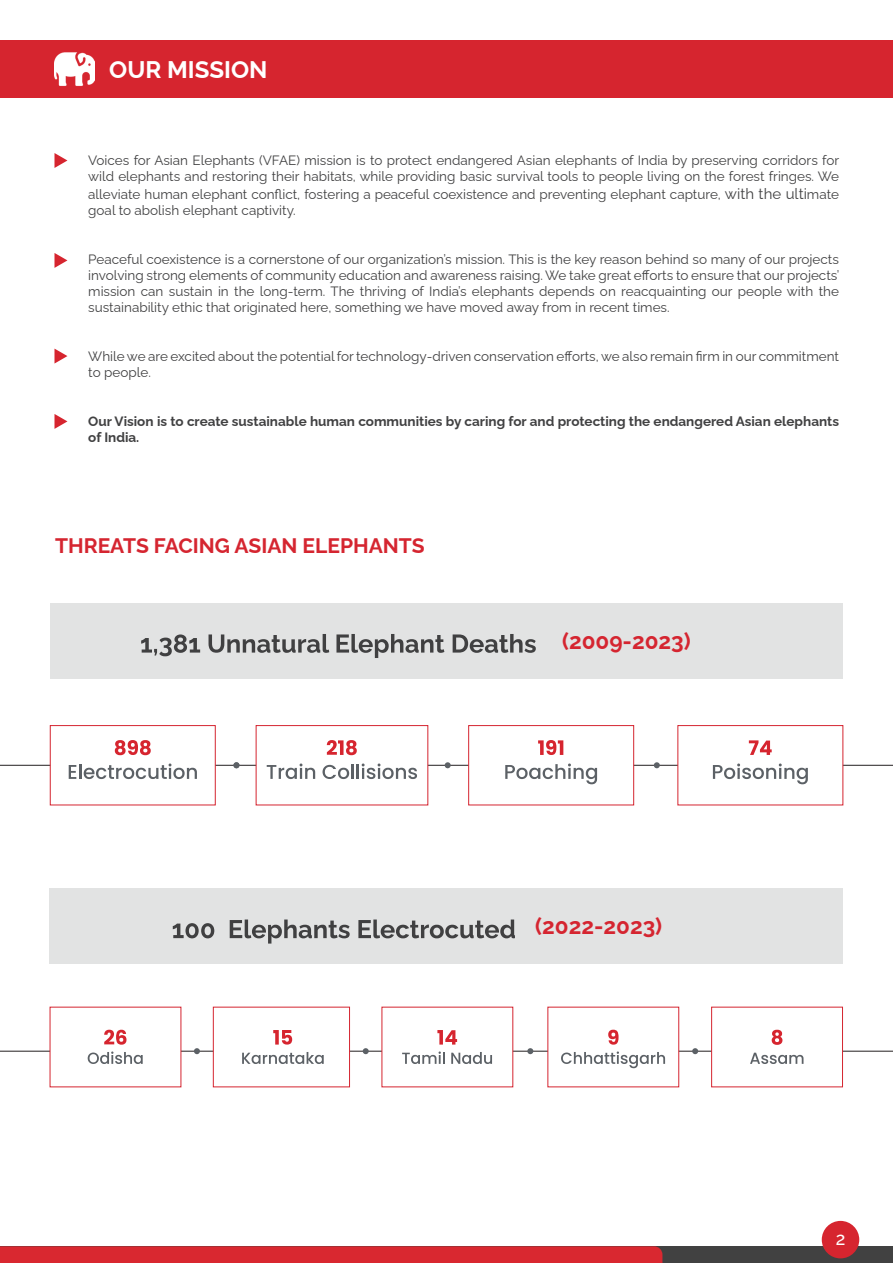
<style>
.page{position:relative;width:893px;height:1263px;background:#fff}
.page>*{position:absolute;margin:0;border:0;box-sizing:border-box;transform-origin:0 0}
.t1{font:700 24px "Raleway";color:#fff}
.t2{font:700 22.5px "Raleway";color:#d52530}
.t3{font:700 21px "Raleway";color:#d52530}
.t4{font:500 18px "Raleway";color:#fff}
.t5{font:13.5px/16.2px "Raleway";color:#414142}
.t6{font:700 13.5px/16.2px "Raleway";color:#414142}
.s1{font-size:15px}
</style>
<div class="page">
<div style="left:0;top:40px;width:893px;height:58px;background:#d6252f"></div>
<img style="left:54px;top:52px;width:41px;height:34px">
<svg style="left:54px;top:153px;width:13px;height:15px"></svg>
<svg style="left:54px;top:253px;width:13px;height:15px"></svg>
<svg style="left:54px;top:349px;width:13px;height:15px"></svg>
<svg style="left:54px;top:414px;width:13px;height:15px"></svg>
<hr style="left:0;top:765px;width:893px;height:1px;background:#231f20">
<div style="left:50px;top:603px;width:793px;height:75px;background:#e2e3e3"></div>
<div style="left:50px;top:725px;width:166px;height:80px;background:#fff;border:1px solid #d52530"></div>
<svg style="left:115px;top:740px;width:36px;height:15px"></svg>
<svg style="left:69px;top:763px;width:128px;height:16px"></svg>
<div style="left:468px;top:725px;width:166px;height:80px;background:#fff;border:1px solid #d52530"></div>
<svg style="left:538px;top:740px;width:25px;height:15px"></svg>
<svg style="left:505px;top:763px;width:92px;height:21px"></svg>
<div style="left:677px;top:725px;width:166px;height:80px;background:#fff;border:1px solid #d52530"></div>
<svg style="left:749px;top:740px;width:23px;height:15px"></svg>
<svg style="left:713px;top:763px;width:95px;height:21px"></svg>
<div style="left:256px;top:725px;width:172px;height:80px;background:#fff;border:1px solid #d52530"></div>
<svg style="left:327px;top:740px;width:30px;height:15px"></svg>
<svg style="left:267px;top:763px;width:48px;height:16px"></svg>
<svg style="left:323px;top:765px;width:26px;height:14px"></svg>
<hr style="left:351px;top:764px;width:3px;height:15px;background:#5c6166">
<svg style="left:357px;top:763px;width:60px;height:16px"></svg>
<svg style="left:233px;top:762px;width:6px;height:6px"></svg>
<svg style="left:445px;top:762px;width:6px;height:6px"></svg>
<svg style="left:654px;top:762px;width:6px;height:6px"></svg>
<div style="left:50px;top:888px;width:793px;height:75px;background:#e2e3e3"></div>
<hr style="left:0;top:1051px;width:893px;height:1px;background:#231f20">
<svg style="left:363px;top:1048px;width:6px;height:6px"></svg>
<svg style="left:194px;top:1048px;width:6px;height:6px"></svg>
<svg style="left:527px;top:1048px;width:6px;height:6px"></svg>
<svg style="left:692px;top:1048px;width:6px;height:6px"></svg>
<div style="left:50px;top:1007px;width:131px;height:80px;background:#fff"></div>
<div style="left:382px;top:1007px;width:131px;height:80px;background:#fff"></div>
<div style="left:547px;top:1007px;width:132px;height:80px;background:#fff"></div>
<div style="left:711px;top:1007px;width:132px;height:80px;background:#fff;border:1px solid #d52530"></div>
<div style="left:213px;top:1007px;width:137px;height:80px;background:#fff;border:1px solid #d52530"></div>
<svg style="left:104px;top:1030px;width:22px;height:15px"></svg>
<svg style="left:88px;top:1051px;width:55px;height:13px"></svg>
<svg style="left:437px;top:1030px;width:20px;height:14px"></svg>
<svg style="left:402px;top:1051px;width:43px;height:13px"></svg>
<svg style="left:451px;top:1052px;width:41px;height:12px"></svg>
<svg style="left:608px;top:1030px;width:10px;height:15px"></svg>
<svg style="left:561px;top:1051px;width:104px;height:17px"></svg>
<svg style="left:772px;top:1030px;width:10px;height:15px"></svg>
<svg style="left:750px;top:1053px;width:53px;height:11px"></svg>
<svg style="left:273px;top:1030px;width:19px;height:14px"></svg>
<svg style="left:242px;top:1052px;width:82px;height:12px"></svg>
<svg style="left:173px;top:923px;width:41px;height:15px"></svg>
<svg style="left:230px;top:919px;width:120px;height:24px"></svg>
<svg style="left:358px;top:919px;width:157px;height:19px"></svg>
<svg style="left:141px;top:634px;width:59px;height:22px"></svg>
<svg style="left:209px;top:634px;width:120px;height:19px"></svg>
<svg style="left:336px;top:634px;width:108px;height:24px"></svg>
<svg style="left:453px;top:634px;width:83px;height:19px"></svg>
<div style="left:0;top:1246px;width:893px;height:17px;background:#414141"></div>
<div style="left:0;top:1246px;width:662px;height:17px;background:#d92830"></div>
<div style="left:822px;top:1221px;width:37px;height:37px;background:#d6252f;border-radius:50%"></div>
<h1 class="t1" style="left:109px;top:51px;width:160px">OUR MISSION</h1>
<p class="t5" style="left:88px;top:151px;width:752px">Voices for Asian Elephants (VFAE) mission is to protect endangered Asian elephants of India by preserving corridors for wild elephants and restoring their habitats, while providing basic survival tools to people living on the forest fringes. We</p>
<p class="t5" style="left:88px;top:185px;width:752px">alleviate human elephant conflict, fostering a peaceful coexistence and preventing elephant capture, <span class="s1">with the ulti</span>mate goal to abolish elephant captivity.</p>
<p class="t5" style="left:88px;top:250px;width:752px;text-align:justify">Peaceful coexistence is a cornerstone of our organization’s mission. This is the key reason behind so many of our projects involving strong elements of community education and awareness raising. We take great efforts to ensure that our projects’ mission can sustain in the long-term. The thriving of India’s elephants depends on reacquainting our people with the sustainability ethic that originated here, something we have moved away from in recent times.</p>
<p class="t5" style="left:88px;top:347px;width:752px">While we are excited about the potential for technology-driven conservation efforts, we also remain firm in our commitment to people.</p>
<p class="t6" style="left:88px;top:412px;width:752px">Our Vision is to create sustainable human communities by caring for and protecting the endangered Asian elephants of India.</p>
<h3 class="t3" style="left:55px;top:529px;width:371px">THREATS FACING ASIAN ELEPHANTS</h3>
<h2 class="t2" style="left:562px;top:624px;width:130px">(2009-2023)</h2>
<h2 class="t2" style="left:535px;top:908px;width:128px">(2022-2023)</h2>
<h3 class="t4" style="left:836px;top:1224px;width:11px">2</h3>
</div>
